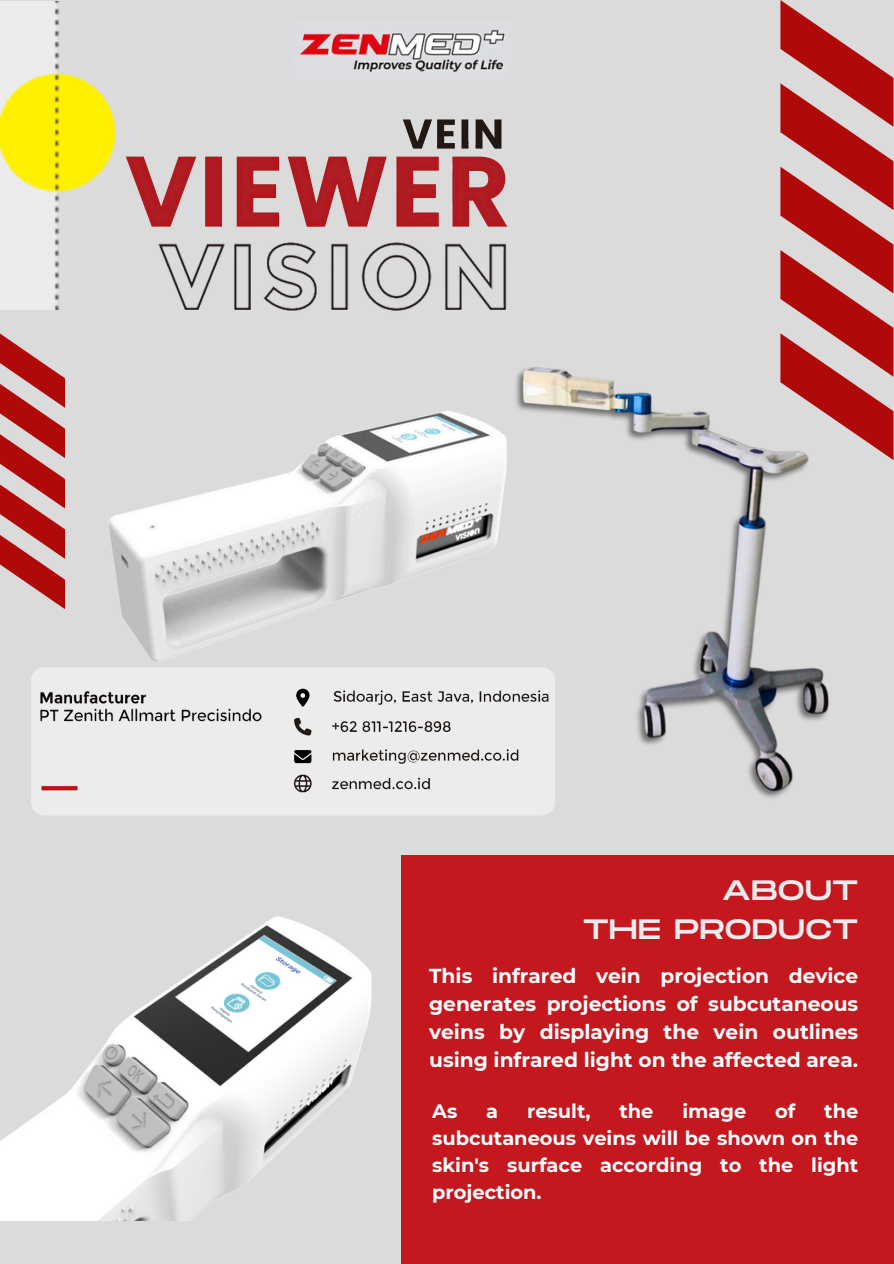
<style>
.page{position:relative;width:894px;height:1264px;background:#fff}
.page>*{position:absolute;margin:0;border:0;box-sizing:border-box;transform-origin:0 0}
.t1{font:28.05px/38.8px "Monument Extended";color:#ececed;text-align:right}
.t2{font:700 20.1px/27.9px "Montserrat";color:#fff;text-align:justify}
.t3{font:700 19.35px/26.8px "Montserrat";color:#fff;text-align:justify}
</style>
<div class="page">
<div style="left:0;top:0;width:893px;height:889px;background:#dbdbdb"></div>
<div style="left:0;top:715px;width:401px;height:548px;background:#dbdbdb"></div>
<svg style="left:780px;top:0;width:113px;height:460px"></svg>
<div style="left:401px;top:855px;width:492px;height:408px;background:#c4171e"></div>
<svg style="left:0;top:333px;width:65px;height:276px"></svg>
<img style="left:0;top:2px;width:115px;height:307px">
<div style="left:31px;top:667px;width:469px;height:148px;background:#ececed"></div>
<img style="left:31px;top:683px;width:255px;height:98px">
<div style="left:40px;top:769px;width:246px;height:27px;background:#ececed"></div>
<img style="left:298px;top:30px;width:208px;height:42px">
<img style="left:158px;top:242px;width:349px;height:69px">
<img style="left:89px;top:411px;width:411px;height:272px">
<img style="left:0;top:916px;width:372px;height:304px">
<img style="left:286px;top:683px;width:214px;height:121px">
<img style="left:500px;top:350px;width:342px;height:465px">
<img style="left:125px;top:119px;width:383px;height:108px">
<p class="t1" style="left:582px;top:872px;width:277px">ABOUT<br>THE PRODUCT</p>
<p class="t2" style="left:429px;top:962px;width:430px">This infrared vein projection device generates projections of subcutaneous veins by displaying the vein outlines using infrared light on the affected area.</p>
<p class="t3" style="left:432px;top:1097px;width:27px">As</p>
<p class="t3" style="left:486px;top:1097px;width:13px">a</p>
<p class="t3" style="left:527px;top:1097px;width:65px">result,</p>
<p class="t3" style="left:619px;top:1097px;width:36px">the</p>
<p class="t3" style="left:682px;top:1097px;width:65px">image</p>
<p class="t3" style="left:775px;top:1097px;width:22px">of</p>
<p class="t3" style="left:432px;top:1097px;width:427px;text-indent:392px">the subcutaneous veins will be shown on the skin's surface according to the light projection.</p>
</div>
